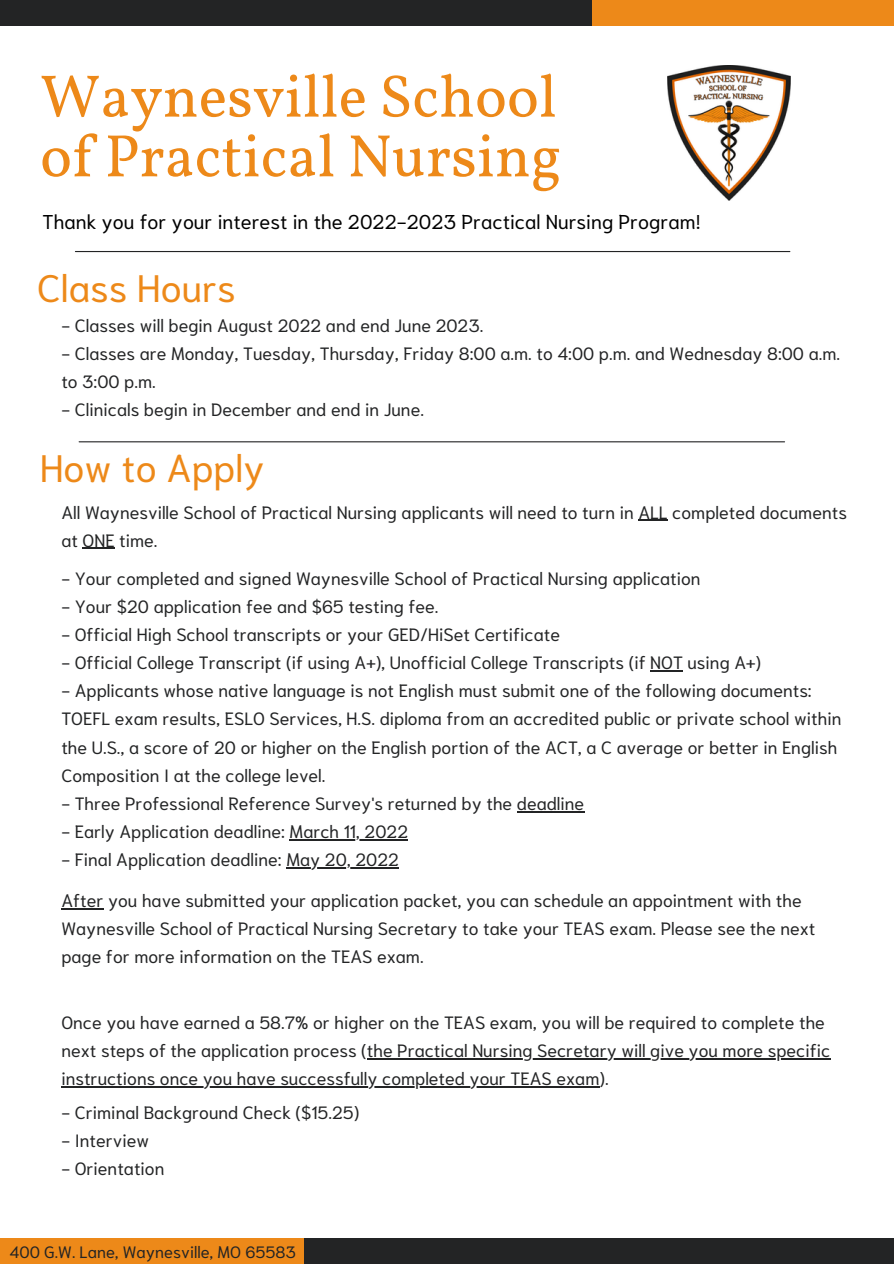
<style>
.page{position:relative;width:894px;height:1264px;background:#fff}
.page>*{position:absolute;margin:0;border:0;box-sizing:border-box;transform-origin:0 0}
.t1{font:60px/59.7px "Vollkorn";color:#ed8919}
.t2{font:38.25px "Niramit";color:#ed8919}
.t3{font:19.95px "Niramit";color:#000}
.t4{font:17.85px/28.2px "Niramit";color:#232425}
.t5{font:16.5px "Niramit";color:#232425}
</style>
<div class="page">
<div style="left:0;top:0;width:592px;height:26px;background:#232425"></div>
<div style="left:304px;top:1238px;width:589px;height:25px;background:#232425"></div>
<div style="left:592px;top:0;width:301px;height:26px;background:#ed8919"></div>
<div style="left:0;top:1238px;width:304px;height:25px;background:#ed8919"></div>
<hr style="left:75px;top:251px;width:714px;height:1px;background:#232425">
<hr style="left:79px;top:441px;width:705px;height:1px;background:#232425">
<img style="left:667px;top:65px;width:122px;height:136px">
<hr style="left:638px;top:519px;width:29px;height:2px;background:#232425">
<hr style="left:83px;top:548px;width:32px;height:1px;background:#232425">
<hr style="left:650px;top:670px;width:32px;height:1px;background:#232425">
<hr style="left:516px;top:811px;width:68px;height:1px;background:#232425">
<hr style="left:289px;top:839px;width:119px;height:1px;background:#232425">
<hr style="left:286px;top:867px;width:113px;height:1px;background:#232425">
<hr style="left:61px;top:908px;width:42px;height:1px;background:#232425">
<hr style="left:367px;top:1058px;width:463px;height:1px;background:#232425">
<hr style="left:61px;top:1086px;width:538px;height:1px;background:#232425">
<p class="t1" style="left:40px;top:71px;width:523px">Waynesville School of Practical Nursing</p>
<p class="t3" style="left:43px;top:206px;width:659px">Thank you for your interest in the 2022-2023 Practical Nursing Program!</p>
<p class="t2" style="left:37px;top:260px;width:200px">Class Hours</p>
<p class="t4" style="left:61px;top:310px;width:423px">- Classes will begin August 2022 and end June 2023.</p>
<p class="t4" style="left:61px;top:338px;width:780px">- Classes are Monday, Tuesday, Thursday, Friday 8:00 a.m. to 4:00 p.m. and Wednesday 8:00 a.m. to 3:00 p.m.</p>
<p class="t4" style="left:61px;top:394px;width:364px">- Clinicals begin in December and end in June.</p>
<p class="t2" style="left:40px;top:440px;width:226px">How to Apply</p>
<p class="t4" style="left:61px;top:496px;width:786px">All Waynesville School of Practical Nursing applicants will need to turn in ALL completed documents at ONE time.</p>
<p class="t4" style="left:61px;top:562px;width:640px">- Your completed and signed Waynesville School of Practical Nursing application</p>
<p class="t4" style="left:61px;top:590px;width:378px">- Your $20 application fee and $65 testing fee.</p>
<p class="t4" style="left:61px;top:618px;width:500px">- Official High School transcripts or your GED/HiSet Certificate</p>
<p class="t4" style="left:61px;top:646px;width:701px">- Official College Transcript (if using A+), Unofficial College Transcripts (if NOT using A+)</p>
<p class="t4" style="left:61px;top:675px;width:781px">- Applicants whose native language is not English must submit one of the following documents:<br>TOEFL exam results, ESLO Services, H.S. diploma from an accredited public or private school within the U.S., a score of 20 or higher on the English portion of the ACT, a C average or better in English Composition I at the college level.</p>
<p class="t4" style="left:61px;top:787px;width:524px">- Three Professional Reference Survey's returned by the deadline</p>
<p class="t4" style="left:61px;top:815px;width:348px">- Early Application deadline: March 11, 2022</p>
<p class="t4" style="left:61px;top:844px;width:339px">- Final Application deadline: May 20, 2022</p>
<p class="t4" style="left:61px;top:884px;width:755px">After you have submitted your application packet, you can schedule an appointment with the<br>Waynesville School of Practical Nursing Secretary to take your TEAS exam. Please see the next page for more information on the TEAS exam.</p>
<p class="t4" style="left:61px;top:1006px;width:770px">Once you have earned a 58.7% or higher on the TEAS exam, you will be required to complete the next steps of the application process (the Practical Nursing Secretary will give you more specific instructions once you have successfully completed your TEAS exam).</p>
<p class="t4" style="left:61px;top:1096px;width:299px">- Criminal Background Check ($15.25)</p>
<p class="t4" style="left:61px;top:1124px;width:89px">- Interview</p>
<p class="t4" style="left:61px;top:1152px;width:104px">- Orientation</p>
<p class="t5" style="left:10px;top:1239px;width:288px">400 G.W. Lane, Waynesville, MO 65583</p>
</div>
